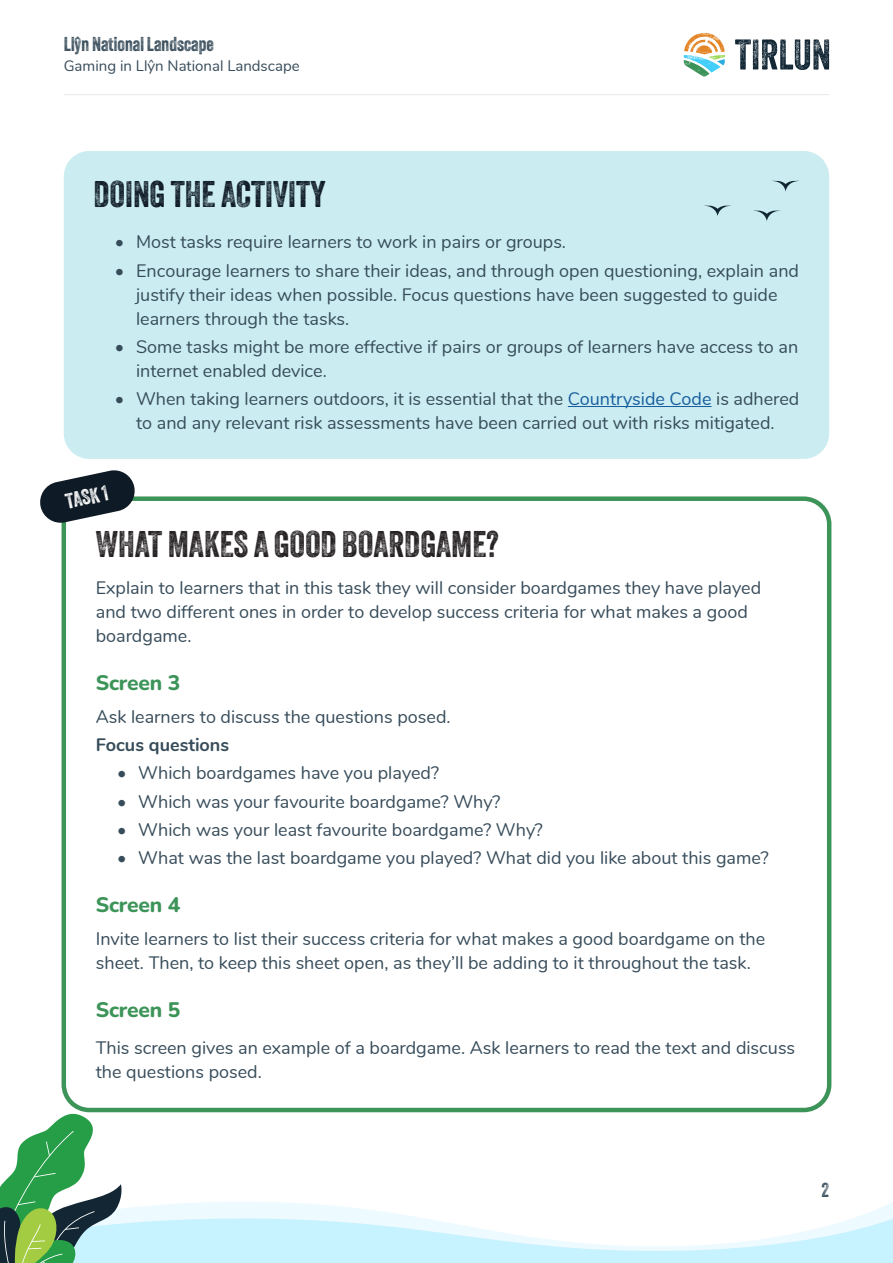
<style>
.page{position:relative;width:893px;height:1263px;background:#fff}
.page>*{position:absolute;margin:0;border:0;box-sizing:border-box;transform-origin:0 0}
.Page_sub_heading{font:36px "Veneer Two";color:#231f20}
.Page_sub_heading-2{font:36px "Veneer Two";color:#0e1a25}
.Page_section_heading{font:800 21px "Nunito";letter-spacing:-.01em;color:#3d9459}
.Key_activity_heading{font:21px "Veneer Two";color:#fff}
.t1{font:19.5px "Veneer Two";color:#374c5a}
.Body_text{font:18px/24px "Nunito";color:#374c5a}
.Body_text_-_bullet_list{font:18px/24px "Nunito";color:#374c5a}
.Body_text-2{font:700 18px "Nunito";color:#374c5a}
.t2{font:15px "Nunito";color:#374c5a}
.s1{color:#175d9e}
</style>
<div class="page">
<svg style="left:735px;top:39px;width:94px;height:31px"></svg>
<svg style="left:684px;top:33px;width:41px;height:44px"></svg>
<hr style="left:64px;top:94px;width:765px;height:1px;background:#e6e7e9">
<div style="left:64px;top:151px;width:765px;height:308px;background:#cbedf1;border-radius:26px"></div>
<hr style="left:568px;top:406px;width:144px;height:1px;background:#175d9e">
<svg style="left:772px;top:180px;width:27px;height:12px"></svg>
<svg style="left:753px;top:210px;width:28px;height:12px"></svg>
<svg style="left:704px;top:205px;width:27px;height:12px"></svg>
<svg style="left:0;top:1106px;width:893px;height:157px"></svg>
<svg style="left:40px;top:470px;width:97px;height:55px"></svg>
<p class="t1" style="left:64px;top:32px;width:152px">Llŷn National Landscape</p>
<p class="t2" style="left:64px;top:54px;width:237px">Gaming in Llŷn National Landscape</p>
<p class="Page_sub_heading-2" style="left:94px;top:173px;width:234px">DOING THE ACTIVITY</p>
<p class="Body_text" style="left:115px;top:229px;width:453px">• Most tasks require learners to work in pairs or groups.</p>
<p class="Body_text" style="left:136px;top:257px;width:664px;text-indent:-21px">• Encourage learners to share their ideas, and through open questioning, explain and justify their ideas when possible. Focus questions have been suggested to guide learners through the tasks.</p>
<p class="Body_text" style="left:136px;top:334px;width:664px;text-indent:-21px">• Some tasks might be more effective if pairs or groups of learners have access to an internet enabled device.</p>
<p class="Body_text" style="left:115px;top:386px;width:686px;text-align:center">• When taking learners outdoors, it is essential that the <span class="s1">Countryside Code</span> is adhered to and any relevant risk assessments have been carried out with risks mitigated.</p>
<p class="Key_activity_heading" style="left:63px;top:489px;width:44px;rotate:-12deg">TASK 1</p>
<p class="Page_sub_heading" style="left:96px;top:523px;width:405px">WHAT MAKES A GOOD BOARDGAME?</p>
<p class="Body_text" style="left:96px;top:575px;width:667px">Explain to learners that in this task they will consider boardgames they have played and two different ones in order to develop success criteria for what makes a good boardgame.</p>
<p class="Page_section_heading" style="left:96px;top:668px;width:86px">Screen 3</p>
<p class="Body_text" style="left:96px;top:704px;width:356px">Ask learners to discuss the questions posed.</p>
<p class="Body_text-2" style="left:96px;top:732px;width:135px">Focus questions</p>
<p class="Body_text" style="left:117px;top:760px;width:324px">• Which boardgames have you played?</p>
<p class="Body_text" style="left:117px;top:788px;width:385px">• Which was your favourite boardgame? Why?</p>
<p class="Body_text" style="left:117px;top:817px;width:427px">• Which was your least favourite boardgame? Why?</p>
<p class="Body_text" style="left:117px;top:845px;width:653px">• What was the last boardgame you played? What did you like about this game?</p>
<p class="Page_section_heading" style="left:96px;top:890px;width:86px">Screen 4</p>
<p class="Body_text_-_bullet_list" style="left:96px;top:926px;width:671px">Invite learners to list their success criteria for what makes a good boardgame on the sheet. Then, to keep this sheet open, as they’ll be adding to it throughout the task.</p>
<p class="Page_section_heading" style="left:96px;top:995px;width:86px">Screen 5</p>
<p class="Body_text_-_bullet_list" style="left:96px;top:1035px;width:701px">This screen gives an example of a boardgame. Ask learners to read the text and discuss the questions posed.</p>
<p class="t1" style="left:821px;top:1178px;width:9px">2</p>
</div>
